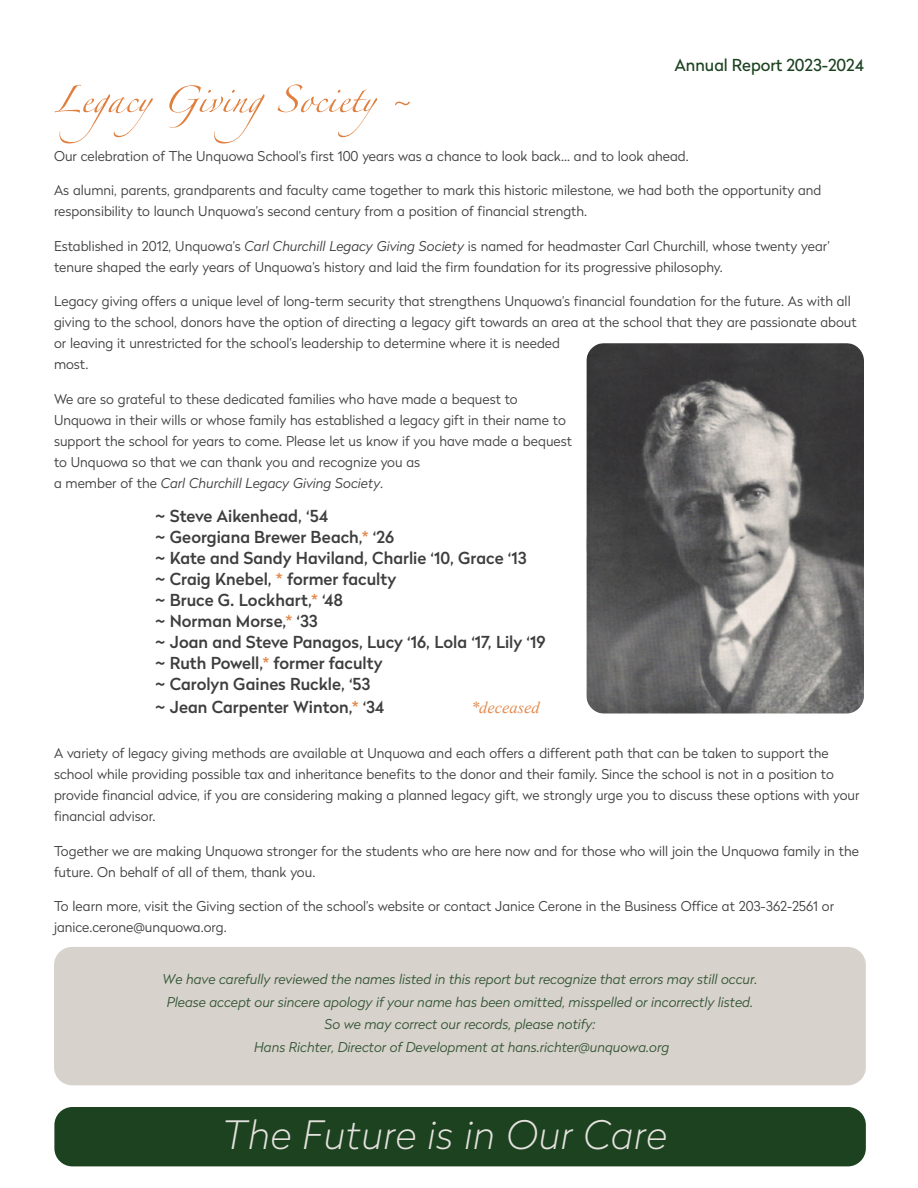
<style>
.page{position:relative;width:918px;height:1188px;background:#fff}
.page>*{position:absolute;margin:0;border:0;box-sizing:border-box;transform-origin:0 0}
.t1{font:60px "Zapfino Extra LT One";color:#e07e3c}
.t2{font:italic 100 39px "Radikal Trial";letter-spacing:.02em;color:#e5e2dd}
.t3{font:500 16.5px "Radikal";color:#3e3e3f}
.t4{font:16.5px "Radikal Trial";color:#1c4220}
.t5{font:italic 16.5px "Times New Roman";color:#e38b50}
.AR_Text{font:300 13.5px/21px "Radikal";color:#3e3e3f}
.t6{font:italic 300 13.5px/22.5px "Radikal";color:#335536;text-align:center}
.s1{font-style:italic}
.s2{color:#e38b50}
</style>
<div class="page">
<img style="left:586px;top:343px;width:278px;height:371px">
<div style="left:54px;top:947px;width:812px;height:138px;background:#d7d2cb;border-radius:18px"></div>
<div style="left:54px;top:1107px;width:812px;height:59px;background:#1c4220;border-radius:18px"></div>
<p class="t1" style="left:54px;top:56px;width:358px">Legacy GivingSociety ~</p>
<p class="t4" style="left:674px;top:59px;width:191px">Annual Report 2023-2024</p>
<p class="AR_Text" style="left:54px;top:145px;width:636px">Our celebration of The Unquowa School’s first 100 years was a chance to look back... and to look ahead.</p>
<p class="AR_Text" style="left:54px;top:179px;width:769px">As alumni, parents, grandparents and faculty came together to mark this historic milestone, we had both the opportunity and responsibility to launch Unquowa’s second century from a position of financial strength.</p>
<p class="AR_Text" style="left:54px;top:235px;width:778px">Established in 2012, Unquowa’s <span class="s1">Carl Churchill Legacy Giving Society</span> is named for headmaster Carl Churchill, whose twenty year’ tenure shaped the early years of Unquowa’s history and laid the firm foundation for its progressive philosophy.</p>
<p class="AR_Text" style="left:54px;top:290px;width:804px">Legacy giving offers a unique level of long-term security that strengthens Unquowa’s financial foundation for the future. As with all giving to the school, donors have the option of directing a legacy gift towards an area at the school that they are passionate about or leaving it unrestricted for the school’s leadership to determine where it is needed<br>most.</p>
<p class="AR_Text" style="left:54px;top:388px;width:519px">We are so grateful to these dedicated families who have made a bequest to Unquowa in their wills or whose family has established a legacy gift in their name to support the school for years to come. Please let us know if you have made a bequest to Unquowa so that we can thank you and recognize you as<br>a member of the <span class="s1">Carl Churchill Legacy Giving Society</span>.</p>
<p class="t3" style="left:155px;top:504px;width:174px">~ Steve Aikenhead, ‘54</p>
<p class="t3" style="left:155px;top:525px;width:240px">~ Georgiana Brewer Beach,<span class="s2">*</span> ‘26</p>
<p class="t3" style="left:155px;top:546px;width:373px">~ Kate and Sandy Haviland, Charlie ‘10, Grace ‘13</p>
<p class="t3" style="left:155px;top:567px;width:243px">~ Craig Knebel, <span class="s2">*</span> former faculty</p>
<p class="t3" style="left:155px;top:588px;width:189px">~ Bruce G. Lockhart,<span class="s2">*</span> ‘48</p>
<p class="t3" style="left:155px;top:609px;width:164px">~ Norman Morse,<span class="s2">*</span> ‘33</p>
<p class="t3" style="left:155px;top:630px;width:392px">~ Joan and Steve Panagos, Lucy ‘16, Lola ‘17, Lily ‘19</p>
<p class="t3" style="left:155px;top:651px;width:229px">~ Ruth Powell,<span class="s2">*</span> former faculty</p>
<p class="t3" style="left:155px;top:672px;width:217px">~ Carolyn Gaines Ruckle, ‘53</p>
<p class="t3" style="left:155px;top:695px;width:231px">~ Jean Carpenter Winton,<span class="s2">*</span> ‘34</p>
<p class="t5" style="left:471px;top:696px;width:70px">*deceased</p>
<p class="AR_Text" style="left:54px;top:742px;width:807px">A variety of legacy giving methods are available at Unquowa and each offers a different path that can be taken to support the school while providing possible tax and inheritance benefits to the donor and their family. Since the school is not in a position to provide financial advice, if you are considering making a planned legacy gift, we strongly urge you to discuss these options with your financial advisor.</p>
<p class="AR_Text" style="left:54px;top:840px;width:806px">Together we are making Unquowa stronger for the students who are here now and for those who will join the Unquowa family in the future. On behalf of all of them, thank you.</p>
<p class="AR_Text" style="left:54px;top:895px;width:782px">To learn more, visit the Giving section of the school’s website or contact Janice Cerone in the Business Office at 203-362-2561 or janice.cerone@unquowa.org.</p>
<p class="t6" style="left:162px;top:968px;width:597px">We have carefully reviewed the names listed in this report but recognize that errors may still occur.</p>
<p class="t6" style="left:167px;top:990px;width:588px">Please accept our sincere apology if your name has been omitted, misspelled or incorrectly listed.</p>
<p class="t6" style="left:254px;top:1013px;width:417px">So we may correct our records, please notify:<br>Hans Richter, Director of Development at hans.richter@unquowa.org</p>
<p class="t2" style="left:223px;top:1119px;width:446px">The Future is in Our Care</p>
</div>
